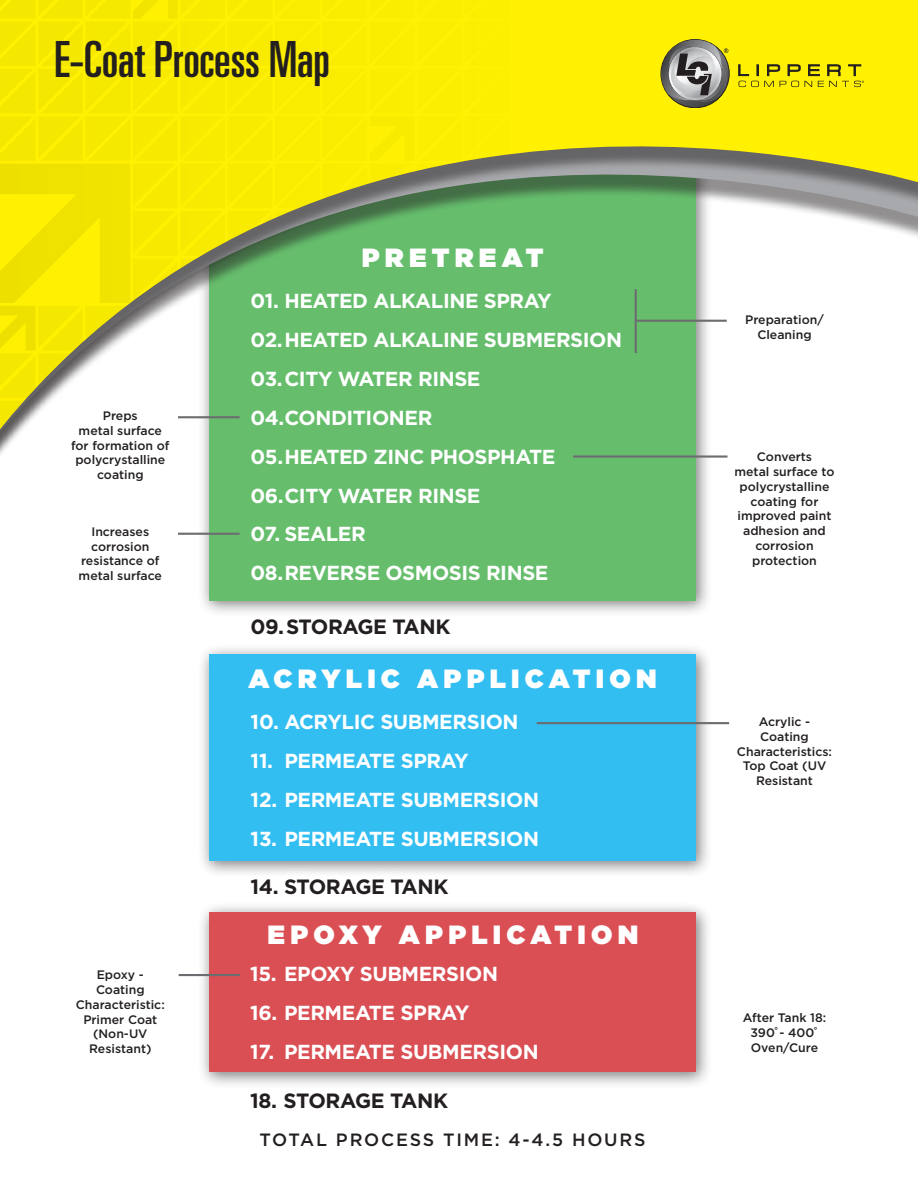
<style>
.page{position:relative;width:918px;height:1188px;background:#fff}
.page>*{position:absolute;margin:0;border:0;box-sizing:border-box;transform-origin:0 0}
.t1{font:ultra-condensed 49.95px "Univers";letter-spacing:-.005em;color:#231f20}
.t2{font:900 26.4px "Gotham";letter-spacing:.2em;color:#fff}
.t3{font:700 20.7px "Gotham";letter-spacing:-.02em;color:#231f20}
.t4{font:700 20.25px "Gotham";letter-spacing:-.02em;color:#fff}
.t5{font:500 17.85px "Gotham";letter-spacing:.1em;color:#231f20}
.t6{font:500 12.3px/14.7px "Gotham";color:#231f20;text-align:center}
.s1{font-size:20.7px}
</style>
<div class="page">
<div style="left:197px;top:150px;width:516px;height:467px;background:#231f20;opacity:.75"></div>
<div style="left:209px;top:162px;width:487px;height:438px;background:#66be6d"></div>
<div style="left:197px;top:642px;width:516px;height:236px;background:#231f20;opacity:.75"></div>
<div style="left:209px;top:654px;width:487px;height:207px;background:#33bef2"></div>
<div style="left:197px;top:901px;width:516px;height:188px;background:#231f20;opacity:.75"></div>
<div style="left:209px;top:913px;width:487px;height:159px;background:#da4f54"></div>
<hr style="left:179px;top:974px;width:61px;height:2px;background:#6c6d70">
<hr style="left:537px;top:722px;width:192px;height:2px;background:#6c6d70">
<hr style="left:178px;top:533px;width:62px;height:2px;background:#6c6d70">
<div style="left:242px;top:609px;width:218px;height:36px;background:#fff"></div>
<div style="left:241px;top:869px;width:217px;height:35px;background:#fff"></div>
<div style="left:241px;top:1083px;width:217px;height:35px;background:#fff"></div>
<div style="left:0;top:0;width:918px;height:468px;background:#231f20;opacity:.5"></div>
<svg style="left:0;top:0;width:918px;height:446px"></svg>
<svg style="left:0;top:0;width:509px;height:445px"></svg>
<svg style="left:661px;top:40px;width:68px;height:68px"></svg>
<svg style="left:661px;top:40px;width:67px;height:62px;background:#999776"></svg>
<svg style="left:738px;top:65px;width:126px;height:22px;background:#d1c507"></svg>
<p class="t1" style="left:54px;top:31px;width:277px">E-Coat Process Map</p>
<p class="t2" style="left:362px;top:242px;width:183px">PRETREAT</p>
<p class="t6" style="left:71px;top:408px;width:100px">Preps<br>metal surface for formation of polycrystalline coating</p>
<p class="t6" style="left:79px;top:524px;width:85px">Increases corrosion resistance of metal surface</p>
<p class="t6" style="left:76px;top:967px;width:90px">Epoxy -<br>Coating<br>Characteristic:<br>Primer Coat (Non-UV<br>Resistant)</p>
<p class="t4" style="left:251px;top:289px;width:303px">01. HEATED ALKALINE SPRAY</p>
<p class="t4" style="left:251px;top:328px;width:373px">02. HEATED ALKALINE SUBMERSION</p>
<p class="t4" style="left:251px;top:367px;width:232px">03. CITY WATER RINSE</p>
<p class="t4" style="left:251px;top:406px;width:183px">04. CONDITIONER</p>
<p class="t4" style="left:251px;top:445px;width:306px">05. HEATED ZINC PHOSPHATE</p>
<p class="t4" style="left:251px;top:484px;width:232px">06. CITY WATER RINSE</p>
<p class="t4" style="left:251px;top:523px;width:117px">07. SEALER</p>
<p class="t4" style="left:251px;top:562px;width:299px">08. REVERSE OSMOSIS RINSE</p>
<p class="t3" style="left:251px;top:615px;width:201px">09.STORAGE TANK</p>
<p class="t2" style="left:248px;top:663px;width:410px">ACRYLIC APPLICATION</p>
<p class="t4" style="left:251px;top:710px;width:270px">10. ACRYLIC SUBMERSION</p>
<p class="t4" style="left:251px;top:749px;width:220px">11. PERMEATE SPRAY</p>
<p class="t4" style="left:251px;top:788px;width:290px">12. PERMEATE SUBMERSION</p>
<p class="t4" style="left:251px;top:827px;width:290px">13. PERMEATE SUBMERSION</p>
<p class="t3" style="left:251px;top:874px;width:199px">14. STORAGE TANK</p>
<p class="t2" style="left:268px;top:919px;width:372px">EPOXY APPLICATION</p>
<p class="t4" style="left:250px;top:962px;width:249px">15. EPOXY SUBMERSION</p>
<p class="t4" style="left:250px;top:1001px;width:221px">16. PERMEATE <span class="s1">SPRAY</span></p>
<p class="t4" style="left:250px;top:1040px;width:290px">17. PERMEATE SUBMERSION</p>
<p class="t3" style="left:250px;top:1089px;width:199px">18. STORAGE TANK</p>
<p class="t5" style="left:260px;top:1129px;width:387px">TOTAL PROCESS TIME: 4-4.5 HOURS</p>
<p class="t6" style="left:745px;top:312px;width:80px">Preparation/<br>Cleaning</p>
<p class="t6" style="left:735px;top:449px;width:102px">Converts<br>metal surface to polycrystalline coating for improved paint adhesion and corrosion protection</p>
<p class="t6" style="left:737px;top:714px;width:97px">Acrylic -<br>Coating<br>Characteristics:<br>Top Coat (UV<br>Resistant</p>
<p class="t6" style="left:743px;top:1010px;width:85px">After Tank 18:<br>390˚- 400˚<br>Oven/Cure</p>
</div>
